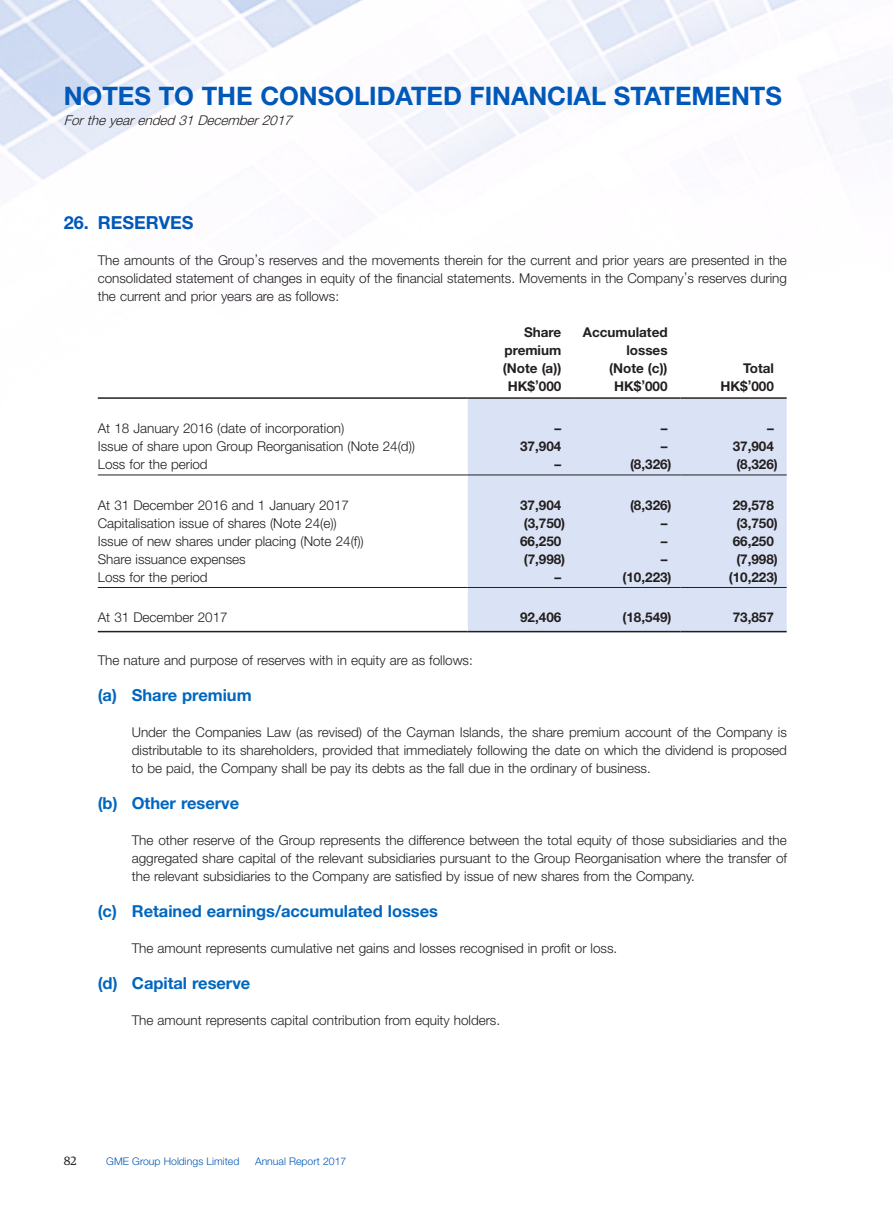
<style>
.page{position:relative;width:893px;height:1212px;background:#fff}
.page>*{position:absolute;margin:0;border:0;box-sizing:border-box;transform-origin:0 0}
.t1{font:700 25.5px "Helvetica Neue LT Std";color:#0058b8}
.Heading_1{font:700 18px "Helvetica Neue LT Std";color:#0058b8}
.Heading_2{font:700 16.5px "Helvetica Neue LT Std";color:#0066c0}
.Body_Text{font:300 13.5px/18px "Helvetica Neue LT Std";color:#231f20;text-align:justify}
.Body_Text-2{font:700 13.5px "Helvetica Neue LT Std";color:#231f20}
.t2{font:italic 300 13.5px "Helvetica Neue LT Std";color:#231f20}
.t3{font:12px "Guardian Egyp";color:#231f20}
.t4{font:300 10.5px "Helvetica Neue LT Std";color:#0058b8}
</style>
<div class="page">
<img style="left:0;top:0;width:893px;height:476px">
<div style="left:468px;top:399px;width:319px;height:232px;background:#dae3f5"></div>
<hr style="left:98px;top:397px;width:370px;height:2px;background:#231f20">
<hr style="left:468px;top:397px;width:106px;height:2px;background:#231f20">
<hr style="left:574px;top:397px;width:106px;height:2px;background:#231f20">
<hr style="left:680px;top:397px;width:107px;height:2px;background:#231f20">
<hr style="left:98px;top:475px;width:370px;height:1px;background:#231f20">
<hr style="left:468px;top:475px;width:106px;height:1px;background:#231f20">
<hr style="left:574px;top:475px;width:106px;height:1px;background:#231f20">
<hr style="left:680px;top:475px;width:107px;height:1px;background:#231f20">
<hr style="left:98px;top:587px;width:370px;height:1px;background:#231f20">
<hr style="left:468px;top:587px;width:106px;height:1px;background:#231f20">
<hr style="left:574px;top:587px;width:106px;height:1px;background:#231f20">
<hr style="left:680px;top:587px;width:107px;height:1px;background:#231f20">
<hr style="left:98px;top:631px;width:370px;height:1px;background:#231f20">
<hr style="left:468px;top:631px;width:106px;height:1px;background:#231f20">
<hr style="left:574px;top:631px;width:106px;height:1px;background:#231f20">
<hr style="left:680px;top:631px;width:107px;height:1px;background:#231f20">
<h1 class="t1" style="left:64px;top:81px;width:720px">NOTES TO THE CONSOLIDATED FINANCIAL STATEMENTS</h1>
<p class="t2" style="left:64px;top:112px;width:234px">For the year ended 31 December 2017</p>
<p class="Heading_1" style="left:64px;top:211px;width:131px">26. RESERVES</p>
<p class="Body_Text" style="left:98px;top:251px;width:691px">The amounts of the Group’s reserves and the movements therein for the current and prior years are presented in the consolidated statement of changes in equity of the financial statements. Movements in the Company’s reserves during the current and prior years are as follows:</p>
<p class="Body_Text-2" style="left:524px;top:324px;width:39px">Share</p>
<p class="Body_Text-2" style="left:504px;top:342px;width:58px">premium</p>
<p class="Body_Text-2" style="left:583px;top:324px;width:86px">Accumulated</p>
<p class="Body_Text-2" style="left:626px;top:342px;width:43px">losses</p>
<p class="Body_Text-2" style="left:503px;top:360px;width:60px">(Note (a))</p>
<p class="Body_Text-2" style="left:609px;top:360px;width:60px">(Note (c))</p>
<p class="Body_Text-2" style="left:743px;top:360px;width:32px">Total</p>
<p class="Body_Text-2" style="left:508px;top:378px;width:55px">HK$’000</p>
<p class="Body_Text-2" style="left:614px;top:378px;width:55px">HK$’000</p>
<p class="Body_Text-2" style="left:721px;top:378px;width:55px">HK$’000</p>
<p class="Body_Text" style="left:98px;top:419px;width:248px">At 18 January 2016 (date of incorporation)</p>
<p class="Body_Text-2" style="left:555px;top:420px;width:8px">–</p>
<p class="Body_Text-2" style="left:661px;top:420px;width:8px">–</p>
<p class="Body_Text-2" style="left:767px;top:420px;width:8px">–</p>
<p class="Body_Text" style="left:98px;top:437px;width:319px">Issue of share upon Group Reorganisation (Note 24(d))</p>
<p class="Body_Text-2" style="left:520px;top:438px;width:43px">37,904</p>
<p class="Body_Text-2" style="left:661px;top:438px;width:8px">–</p>
<p class="Body_Text-2" style="left:733px;top:438px;width:43px">37,904</p>
<p class="Body_Text" style="left:98px;top:455px;width:111px">Loss for the period</p>
<p class="Body_Text-2" style="left:555px;top:456px;width:8px">–</p>
<p class="Body_Text-2" style="left:630px;top:456px;width:43px">(8,326)</p>
<p class="Body_Text-2" style="left:736px;top:456px;width:43px">(8,326)</p>
<p class="Body_Text" style="left:98px;top:495px;width:253px">At 31 December 2016 and 1 January 2017</p>
<p class="Body_Text-2" style="left:520px;top:496px;width:43px">37,904</p>
<p class="Body_Text-2" style="left:630px;top:496px;width:43px">(8,326)</p>
<p class="Body_Text-2" style="left:733px;top:496px;width:43px">29,578</p>
<p class="Body_Text" style="left:98px;top:513px;width:241px">Capitalisation issue of shares (Note 24(e))</p>
<p class="Body_Text-2" style="left:524px;top:514px;width:43px">(3,750)</p>
<p class="Body_Text-2" style="left:661px;top:514px;width:8px">–</p>
<p class="Body_Text-2" style="left:736px;top:514px;width:43px">(3,750)</p>
<p class="Body_Text" style="left:98px;top:531px;width:268px">Issue of new shares under placing (Note 24(f))</p>
<p class="Body_Text-2" style="left:520px;top:532px;width:43px">66,250</p>
<p class="Body_Text-2" style="left:661px;top:532px;width:8px">–</p>
<p class="Body_Text-2" style="left:733px;top:532px;width:43px">66,250</p>
<p class="Body_Text" style="left:98px;top:549px;width:149px">Share issuance expenses</p>
<p class="Body_Text-2" style="left:524px;top:550px;width:43px">(7,998)</p>
<p class="Body_Text-2" style="left:661px;top:550px;width:8px">–</p>
<p class="Body_Text-2" style="left:736px;top:550px;width:43px">(7,998)</p>
<p class="Body_Text" style="left:98px;top:567px;width:111px">Loss for the period</p>
<p class="Body_Text-2" style="left:555px;top:568px;width:8px">–</p>
<p class="Body_Text-2" style="left:622px;top:568px;width:51px">(10,223)</p>
<p class="Body_Text-2" style="left:729px;top:568px;width:51px">(10,223)</p>
<p class="Body_Text" style="left:98px;top:608px;width:131px">At 31 December 2017</p>
<p class="Body_Text-2" style="left:520px;top:609px;width:43px">92,406</p>
<p class="Body_Text-2" style="left:622px;top:609px;width:51px">(18,549)</p>
<p class="Body_Text-2" style="left:733px;top:609px;width:43px">73,857</p>
<p class="Body_Text" style="left:98px;top:651px;width:377px">The nature and purpose of reserves with in equity are as follows:</p>
<p class="Heading_2" style="left:98px;top:685px;width:155px">(a) Share premium</p>
<p class="Body_Text" style="left:132px;top:723px;width:657px">Under the Companies Law (as revised) of the Cayman Islands, the share premium account of the Company is distributable to its shareholders, provided that immediately following the date on which the dividend is proposed to be paid, the Company shall be pay its debts as the fall due in the ordinary of business.</p>
<p class="Heading_2" style="left:98px;top:793px;width:143px">(b) Other reserve</p>
<p class="Body_Text" style="left:132px;top:831px;width:657px">The other reserve of the Group represents the difference between the total equity of those subsidiaries and the aggregated share capital of the relevant subsidiaries pursuant to the Group Reorganisation where the transfer of the relevant subsidiaries to the Company are satisfied by issue of new shares from the Company.</p>
<p class="Heading_2" style="left:98px;top:901px;width:342px">(c) Retained earnings/accumulated losses</p>
<p class="Body_Text" style="left:132px;top:939px;width:487px">The amount represents cumulative net gains and losses recognised in profit or loss.</p>
<p class="Heading_2" style="left:98px;top:973px;width:154px">(d) Capital reserve</p>
<p class="Body_Text" style="left:132px;top:1011px;width:370px">The amount represents capital contribution from equity holders.</p>
<p class="t3" style="left:64px;top:1152px;width:14px">82</p>
<p class="t4" style="left:106px;top:1154px;width:135px">GME Group Holdings Limited</p>
<p class="t4" style="left:255px;top:1154px;width:93px">Annual Report 2017</p>
</div>
